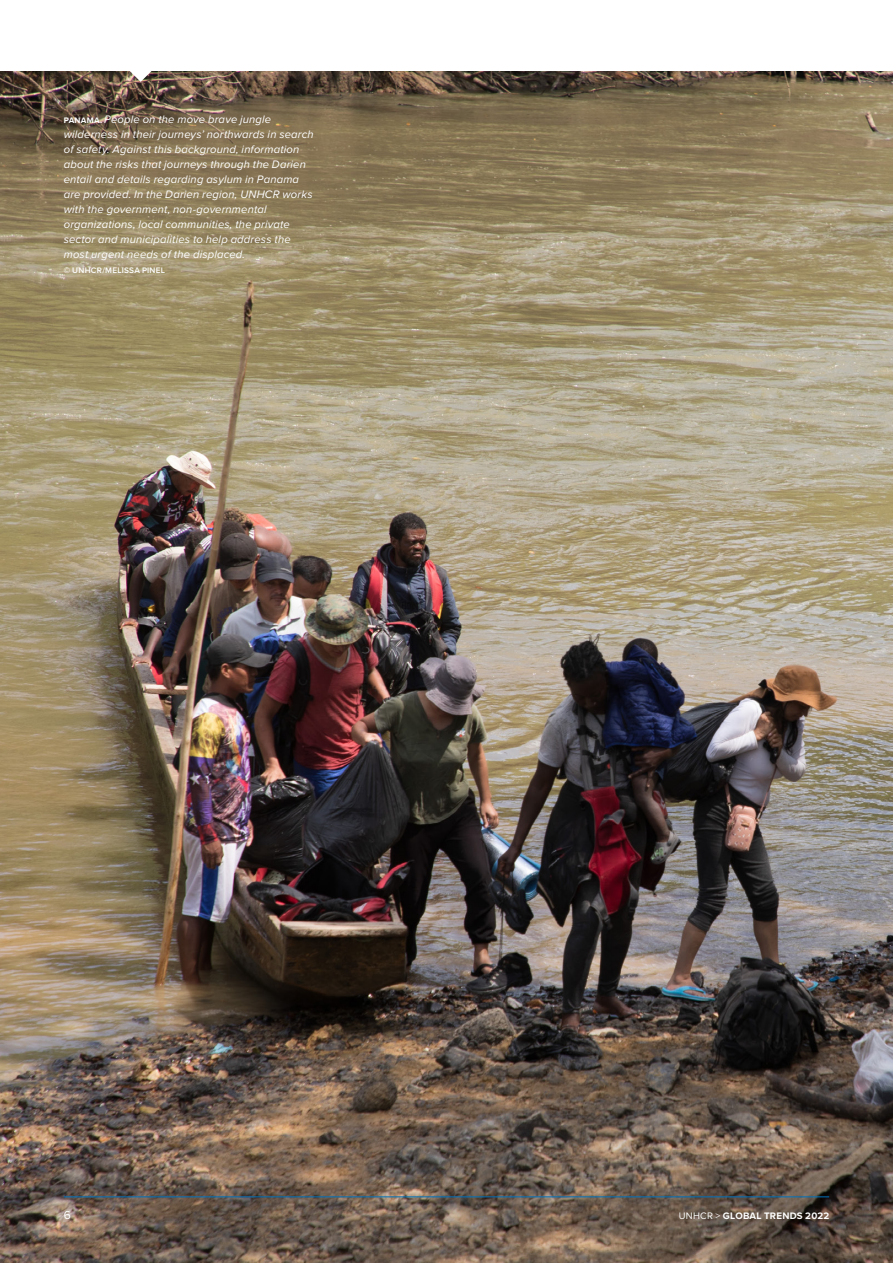
<style>
.page{position:relative;width:893px;height:1263px;background:#fff}
.page>*{position:absolute;margin:0;border:0;box-sizing:border-box;transform-origin:0 0}
.t1{font:12px "Proxima Nova";color:#fff}
.t2{font:italic 11.25px/15px "Proxima Nova";letter-spacing:.015em;color:#fff}
.t3{font:700 9.75px "Proxima Nova";letter-spacing:.02em;color:#fff}
.t4{font:600 8.25px "Proxima Nova";letter-spacing:.03em;color:#fff}
.s1{font-weight:700;font-style:normal;font-size:8.25px}
.s2{font-weight:400}
</style>
<div class="page">
<img style="left:0;top:71px;width:893px;height:1192px">
<hr style="left:64px;top:1196px;width:765px;height:1px;background:#0072bc">
<svg style="left:127px;top:71px;width:27px;height:11px"></svg>
<p class="t2" style="left:64px;top:112px;width:251px"><span class="s1">PANAMA.</span> People on the move brave jungle wilderness in their journeys’ northwards in search of safety. Against this background, information about the risks that journeys through the Darien entail and details regarding asylum in Panama are provided. In the Darien region, UNHCR works with the government, non-governmental organizations, local communities, the private sector and municipalities to help address the most urgent needs of the displaced.</p>
<p class="t4" style="left:64px;top:264px;width:103px">© UNHCR/MELISSA PINEL</p>
<p class="t1" style="left:64px;top:1206px;width:9px">6</p>
<p class="t3" style="left:679px;top:1208px;width:152px"><span class="s2">UNHCR &gt;</span> GLOBAL TRENDS 2022</p>
</div>
